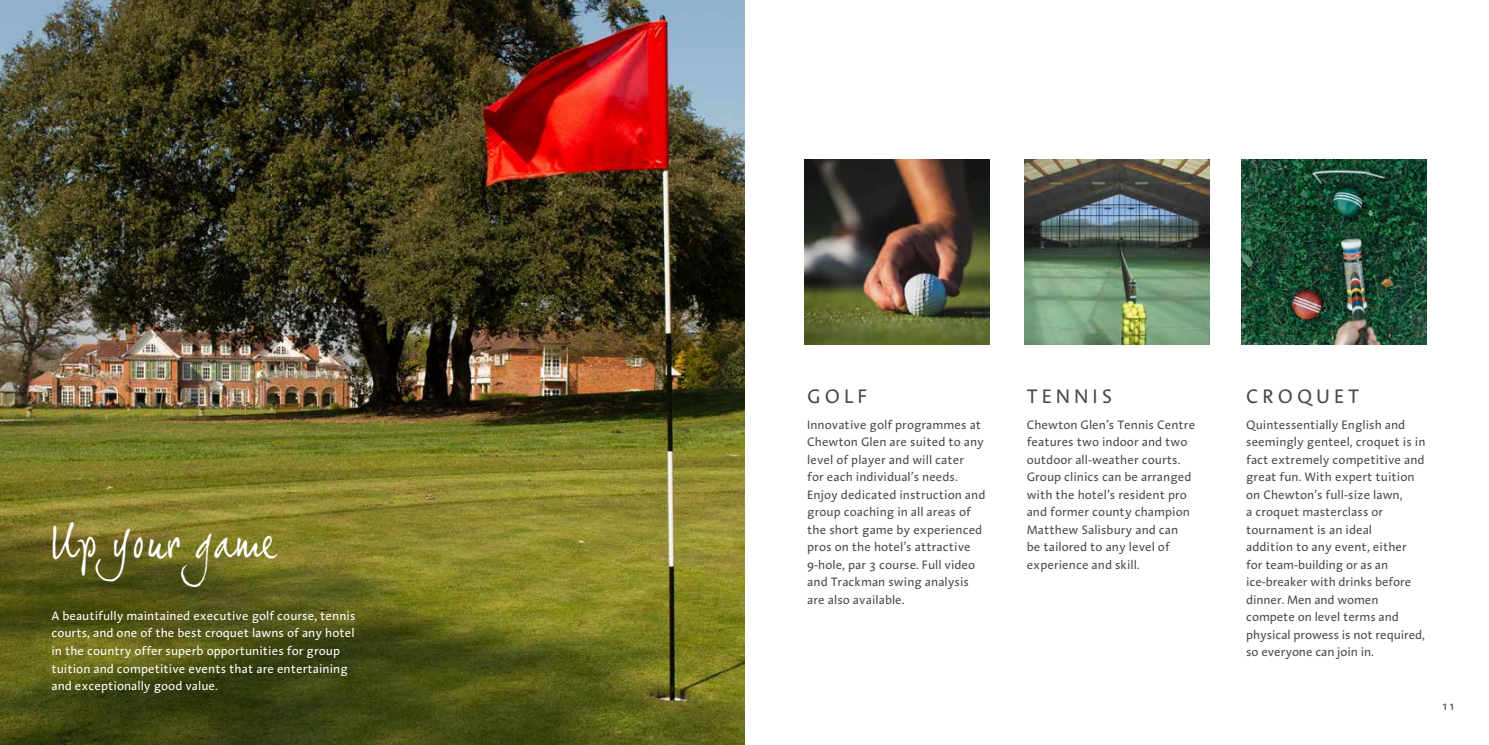
<style>
.page{position:relative;width:1489px;height:745px;background:#fff}
.page>*{position:absolute;margin:0;border:0;box-sizing:border-box;transform-origin:0 0}
.t1{font:45px "Joe Hand 2 15";color:#fff}
.t2{font:20px "Linotype Aroma";letter-spacing:.2em;color:#4a4a49}
.t3{font:12.5px/17.5px "Linotype Aroma";color:#4a4a49}
.t4{font:12.5px/17.5px "Linotype Aroma";color:#fff}
</style>
<div class="page">
<img style="left:0;top:0;width:744px;height:744px">
<img style="left:804px;top:159px;width:185px;height:185px">
<img style="left:1024px;top:159px;width:185px;height:185px">
<img style="left:1241px;top:159px;width:184px;height:185px">
<h1 class="t1" style="left:51px;top:515px;width:228px">Up your game</h1>
<p class="t4" style="left:51px;top:606px;width:305px">A beautifully maintained executive golf course, tennis courts, and one of the best croquet lawns of any hotel in the country offer superb opportunities for group tuition and competitive events that are entertaining and exceptionally good value.</p>
<h2 class="t2" style="left:807px;top:383px;width:61px">GOLF</h2>
<h2 class="t2" style="left:1026px;top:383px;width:87px">TENNIS</h2>
<h2 class="t2" style="left:1245px;top:383px;width:115px">CROQUET</h2>
<p class="t3" style="left:807px;top:415px;width:180px">Innovative golf programmes at<br>Chewton Glen are suited to any level of player and will cater<br>for each individual’s needs.<br>Enjoy dedicated instruction and group coaching in all areas of the short game by experienced pros on the hotel’s attractive<br>9-hole, par 3 course. Full video and Trackman swing analysis are also available.</p>
<p class="t3" style="left:1026px;top:415px;width:170px">Chewton Glen’s Tennis Centre features two indoor and two outdoor all-weather courts.<br>Group clinics can be arranged with the hotel’s resident pro and former county champion<br>Matthew Salisbury and can<br>be tailored to any level of experience and skill.</p>
<p class="t3" style="left:1246px;top:415px;width:181px">Quintessentially English and seemingly genteel, croquet is in fact extremely competitive and great fun. With expert tuition on Chewton’s full-size lawn,<br>a croquet masterclass or tournament is an ideal<br>addition to any event, either for team-building or as an ice-breaker with drinks before dinner. Men and women compete on level terms and physical prowess is not required, so everyone can join in.</p>
<p class="t3" style="left:1441px;top:696px;width:15px">11</p>
</div>
